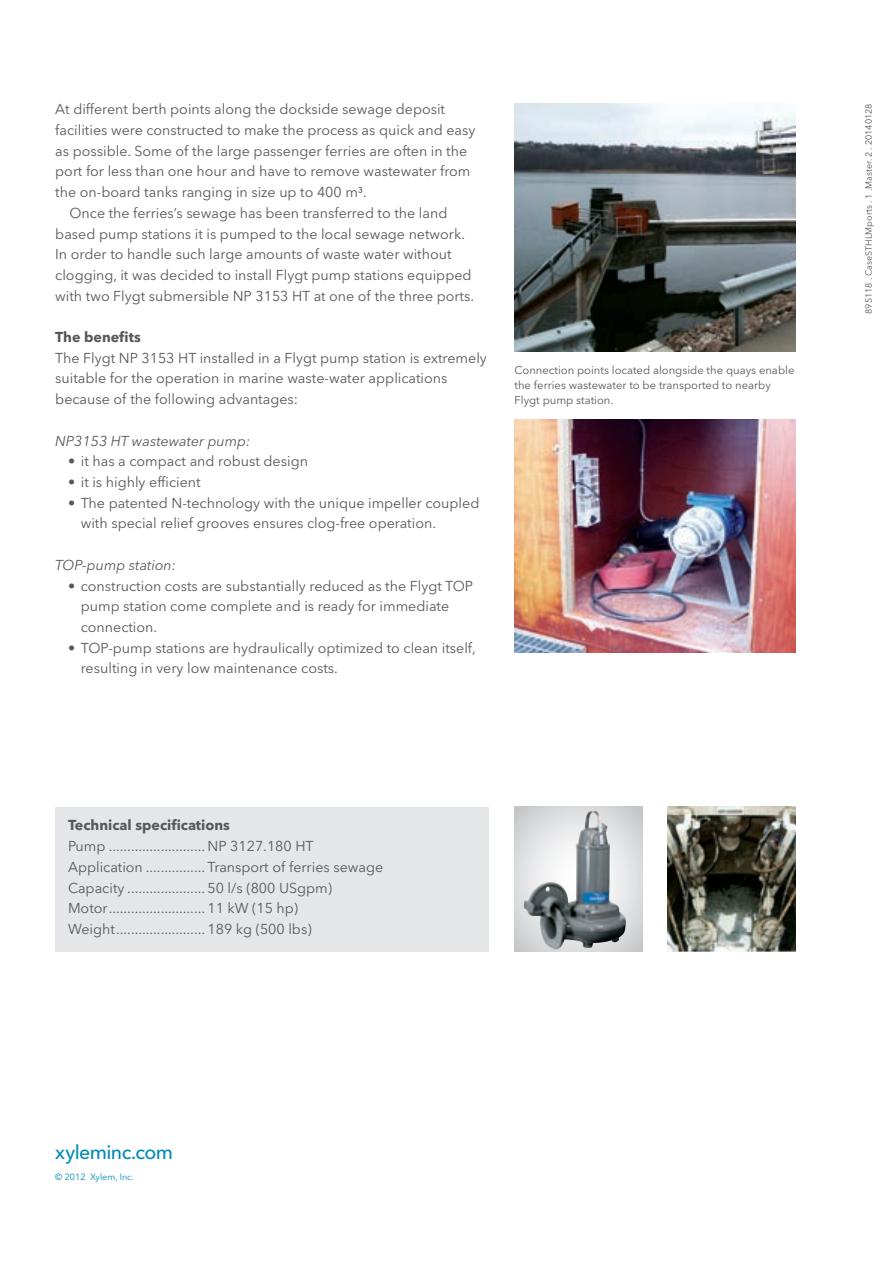
<style>
.page{position:relative;width:893px;height:1263px;background:#fff}
.page>*{position:absolute;margin:0;border:0;box-sizing:border-box;transform-origin:0 0}
.t1{font:500 19.5px "Avenir Next LT Pro";letter-spacing:-.03em;color:#008bb3}
.t2{font:14.25px/20.7px "Avenir Next LT Pro";color:#57585a}
.t3{font:italic 14.25px "Avenir Next LT Pro";color:#57585a}
.t4{font:700 14.25px "Avenir Next LT Pro";color:#57585a}
.t5{font:11.25px/15px "Avenir Next LT Pro";color:#57585a}
.t6{font:9px "Avenir Next LT Pro";color:#57585a}
.t7{font:9px "Avenir Next LT Pro";color:#008bb3}
</style>
<div class="page">
<svg style="left:514px;top:807px;width:128px;height:145px;background:#d6d7d9"></svg>
<div style="left:55px;top:807px;width:434px;height:145px;background:#e5e6e8"></div>
<img style="left:514px;top:419px;width:281px;height:234px">
<img style="left:514px;top:104px;width:281px;height:248px">
<img style="left:668px;top:807px;width:127px;height:145px">
<img style="left:524px;top:810px;width:102px;height:140px">
<p class="t2" style="left:55px;top:99px;width:391px">At different berth points along the dockside sewage deposit</p>
<p class="t2" style="left:55px;top:120px;width:422px">facilities were constructed to make the process as quick and easy</p>
<p class="t2" style="left:55px;top:140px;width:413px">as possible. Some of the large passenger ferries are often in the</p>
<p class="t2" style="left:55px;top:161px;width:417px">port for less than one hour and have to remove wastewater from</p>
<p class="t2" style="left:55px;top:182px;width:313px">the on-board tanks ranging in size up to 400 m³.</p>
<p class="t2" style="left:70px;top:202px;width:379px">Once the ferries’s sewage has been transferred to the land</p>
<p class="t2" style="left:55px;top:223px;width:411px">based pump stations it is pumped to the local sewage network.</p>
<p class="t2" style="left:55px;top:244px;width:398px">In order to handle such large amounts of waste water without</p>
<p class="t2" style="left:55px;top:265px;width:418px">clogging, it was decided to install Flygt pump stations equipped</p>
<p class="t2" style="left:55px;top:285px;width:420px">with two Flygt submersible NP 3153 HT at one of the three ports.</p>
<p class="t4" style="left:55px;top:328px;width:87px">The benefits</p>
<p class="t2" style="left:55px;top:347px;width:433px">The Flygt NP 3153 HT installed in a Flygt pump station is extremely suitable for the operation in marine waste-water applications because of the following advantages:</p>
<p class="t3" style="left:55px;top:432px;width:197px">NP3153 HT wastewater pump:</p>
<p class="t2" style="left:68px;top:451px;width:241px">• it has a compact and robust design</p>
<p class="t2" style="left:68px;top:472px;width:134px">• it is highly efficient</p>
<p class="t2" style="left:81px;top:492px;width:400px;text-indent:-13px">• The patented N-technology with the unique impeller coupled with special relief grooves ensures clog-free operation.</p>
<p class="t3" style="left:55px;top:556px;width:122px">TOP-pump station:</p>
<p class="t2" style="left:81px;top:575px;width:394px;text-indent:-13px">• construction costs are substantially reduced as the Flygt TOP pump station come complete and is ready for immediate connection.</p>
<p class="t2" style="left:81px;top:637px;width:397px;text-indent:-13px">• TOP-pump stations are hydraulically optimized to clean itself, resulting in very low maintenance costs.</p>
<p class="t5" style="left:514px;top:363px;width:281px">Connection points located alongside the quays enable the ferries wastewater to be transported to nearby<br>Flygt pump station.</p>
<p class="t4" style="left:68px;top:817px;width:163px">Technical specifications</p>
<p class="t2" style="left:68px;top:836px;width:317px">Pump .......................... NP 3127.180 HT Application ................ Transport of ferries sewage Capacity ..................... 50 l/s (800 USgpm)<br>Motor.......................... 11 kW (15 hp)<br>Weight........................ 189 kg (500 lbs)</p>
<p class="t6" style="left:863px;top:314px;width:212px;rotate:-90deg">895118 . CaseSTHLMports . 1 .Master. 2 . 20140128</p>
<h1 class="t1" style="left:55px;top:1141px;width:119px">xyleminc.com</h1>
<p class="t7" style="left:55px;top:1171px;width:80px">© 2012 Xylem, Inc.</p>
</div>
